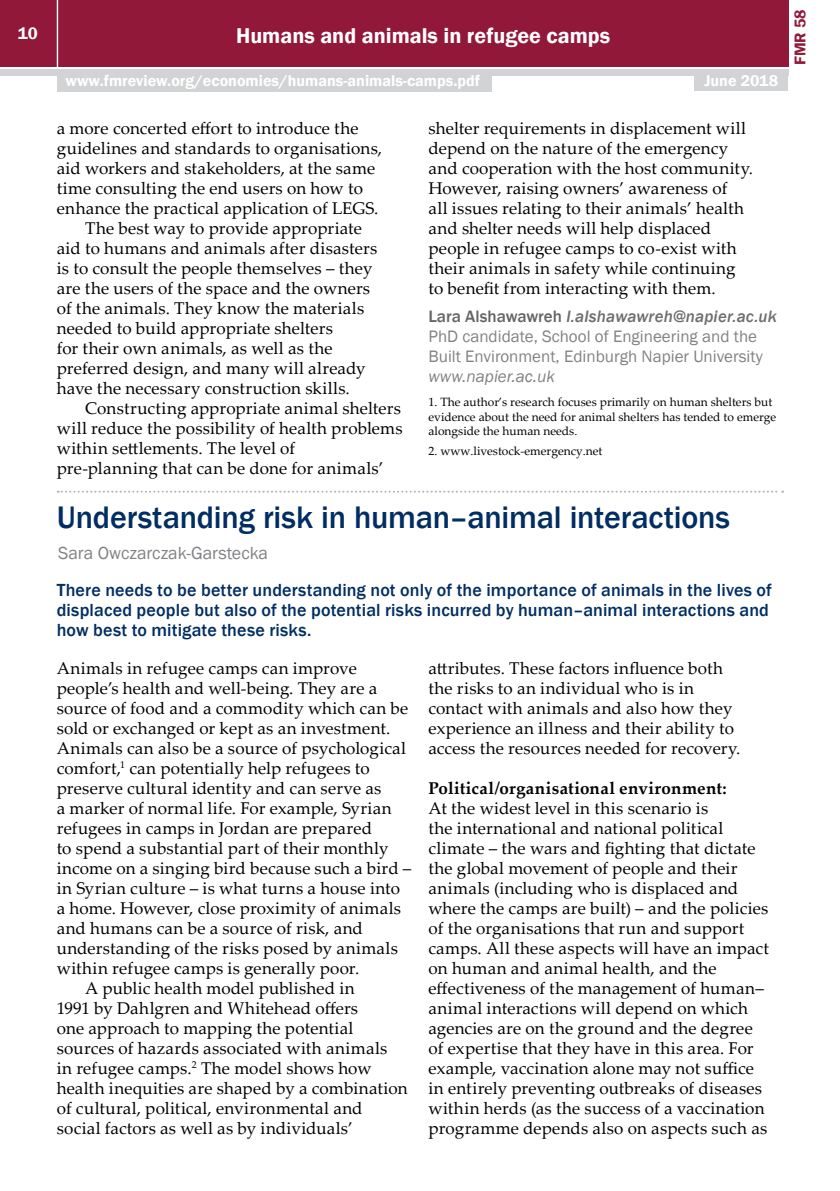
<style>
.page{position:relative;width:840px;height:1191px;background:#fff}
.page>*{position:absolute;margin:0;border:0;box-sizing:border-box;transform-origin:0 0}
.t1{font:500 32px "Franklin Gothic";letter-spacing:-.005em;color:#002d62}
.t2{font:600 22px "Franklin Gothic";color:#fff}
.t3{font:500 18px/20px "Franklin Gothic";letter-spacing:.01em;color:#002d62}
.t4{font:18px "Franklin Gothic";color:#808285}
.t5{font:17px/20px "Palatino Linotype";letter-spacing:.01em;color:#000}
.t6{font:17px/20px "Franklin Gothic";color:#808285}
.t7{font:700 17px "Palatino Linotype";letter-spacing:.02em;color:#000}
.t8{font:italic 17px "Franklin Gothic";color:#808285}
.t9{font:600 17px "Franklin Gothic";color:#fff}
.t10{font:600 16px "Franklin Gothic";color:#fff}
.t11{font:600 16px "Franklin Gothic";color:#92183a}
.t12{font:12px/14.4px "Palatino Linotype";color:#000}
.s1{font-weight:500;color:#636466}
.s2{font-weight:500;font-style:italic;color:#6d6e71}
</style>
<div class="page">
<div style="left:0;top:0;width:787px;height:66px;background:#92183a"></div>
<div style="left:0;top:69px;width:787px;height:6px;background:#d1d3d4"></div>
<hr style="left:57px;top:0;width:1px;height:67px;background:#fff">
<div style="left:694px;top:73px;width:93px;height:18px;background:#d1d3d4"></div>
<div style="left:57px;top:74px;width:434px;height:18px;background:#d1d3d4"></div>
<svg style="left:58px;top:491px;width:724px;height:2px"></svg>
<p class="t9" style="left:18px;top:23px;width:21px">10</p>
<p class="t2" style="left:236px;top:22px;width:375px">Humans and animals in refugee camps</p>
<p class="t10" style="left:65px;top:71px;width:415px">www.fmreview.org/economies/humans-animals-camps.pdf</p>
<p class="t10" style="left:704px;top:71px;width:75px">June 2018</p>
<p class="t5" style="left:57px;top:117px;width:303px">a more concerted effort to introduce the</p>
<p class="t5" style="left:57px;top:137px;width:327px">guidelines and standards to organisations,</p>
<p class="t5" style="left:57px;top:157px;width:320px">aid workers and stakeholders, at the same</p>
<p class="t5" style="left:57px;top:177px;width:307px">time consulting the end users on how to</p>
<p class="t5" style="left:57px;top:197px;width:323px">enhance the practical application of LEGS.</p>
<p class="t5" style="left:85px;top:217px;width:278px">The best way to provide appropriate</p>
<p class="t5" style="left:57px;top:237px;width:322px">aid to humans and animals after disasters</p>
<p class="t5" style="left:57px;top:257px;width:317px">is to consult the people themselves – they</p>
<p class="t5" style="left:57px;top:277px;width:315px">are the users of the space and the owners</p>
<p class="t5" style="left:57px;top:297px;width:309px">of the animals. They know the materials</p>
<p class="t5" style="left:57px;top:317px;width:277px">needed to build appropriate shelters</p>
<p class="t5" style="left:57px;top:337px;width:277px">for their own animals, as well as the</p>
<p class="t5" style="left:57px;top:357px;width:310px">preferred design, and many will already</p>
<p class="t5" style="left:57px;top:377px;width:294px">have the necessary construction skills.</p>
<p class="t5" style="left:85px;top:397px;width:317px">Constructing appropriate animal shelters</p>
<p class="t5" style="left:57px;top:417px;width:347px">will reduce the possibility of health problems</p>
<p class="t5" style="left:57px;top:437px;width:240px">within settlements. The level of</p>
<p class="t5" style="left:57px;top:457px;width:328px">pre-planning that can be done for animals’</p>
<p class="t5" style="left:428px;top:117px;width:326px">shelter requirements in displacement will depend on the nature of the emergency and cooperation with the host community.<br>However, raising owners’ awareness of<br>all issues relating to their animals’ health and shelter needs will help displaced people in refugee camps to co-exist with their animals in safety while continuing to benefit from interacting with them.</p>
<p class="t6" style="left:428px;top:307px;width:350px"><span class="s1">Lara Alshawawreh</span> <span class="s2">l.alshawawreh@napier.ac.uk<br></span>PhD candidate, School of Engineering and the<br>Built Environment, Edinburgh Napier University</p>
<p class="t8" style="left:428px;top:366px;width:128px">www.napier.ac.uk</p>
<p class="t12" style="left:428px;top:395px;width:349px">1. The author’s research focuses primarily on human shelters but evidence about the need for animal shelters has tended to emerge alongside the human needs.</p>
<p class="t12" style="left:428px;top:443px;width:175px">2. www.livestock-emergency.net</p>
<h1 class="t1" style="left:57px;top:497px;width:674px">Understanding risk in human–animal interactions</h1>
<p class="t4" style="left:58px;top:542px;width:211px">Sara Owczarczak-Garstecka</p>
<p class="t3" style="left:57px;top:580px;width:716px">There needs to be better understanding not only of the importance of animals in the lives of displaced people but also of the potential risks incurred by human–animal interactions and how best to mitigate these risks.</p>
<p class="t5" style="left:57px;top:657px;width:301px">Animals in refugee camps can improve</p>
<p class="t5" style="left:57px;top:677px;width:322px">people’s health and well-being. They are a</p>
<p class="t5" style="left:57px;top:697px;width:353px">source of food and a commodity which can be</p>
<p class="t5" style="left:57px;top:717px;width:335px">sold or exchanged or kept as an investment.</p>
<p class="t5" style="left:57px;top:737px;width:350px">Animals can also be a source of psychological</p>
<p class="t5" style="left:57px;top:757px;width:314px">comfort,<sup>1</sup> can potentially help refugees to</p>
<p class="t5" style="left:57px;top:777px;width:326px">preserve cultural identity and can serve as</p>
<p class="t5" style="left:57px;top:797px;width:336px">a marker of normal life. For example, Syrian</p>
<p class="t5" style="left:57px;top:817px;width:316px">refugees in camps in Jordan are prepared</p>
<p class="t5" style="left:57px;top:837px;width:333px">to spend a substantial part of their monthly</p>
<p class="t5" style="left:57px;top:857px;width:356px">income on a singing bird because such a bird –</p>
<p class="t5" style="left:57px;top:877px;width:344px">in Syrian culture – is what turns a house into</p>
<p class="t5" style="left:57px;top:897px;width:346px">a home. However, close proximity of animals</p>
<p class="t5" style="left:57px;top:917px;width:307px">and humans can be a source of risk, and</p>
<p class="t5" style="left:57px;top:937px;width:342px">understanding of the risks posed by animals</p>
<p class="t5" style="left:57px;top:957px;width:304px">within refugee camps is generally poor.</p>
<p class="t5" style="left:85px;top:977px;width:271px">A public health model published in</p>
<p class="t5" style="left:57px;top:997px;width:303px">1991 by Dahlgren and Whitehead offers</p>
<p class="t5" style="left:57px;top:1017px;width:298px">one approach to mapping the potential</p>
<p class="t5" style="left:57px;top:1037px;width:332px">sources of hazards associated with animals</p>
<p class="t5" style="left:57px;top:1057px;width:316px">in refugee camps.<sup>2</sup> The model shows how</p>
<p class="t5" style="left:57px;top:1077px;width:352px">health inequities are shaped by a combination</p>
<p class="t5" style="left:57px;top:1097px;width:307px">of cultural, political, environmental and</p>
<p class="t5" style="left:57px;top:1117px;width:297px">social factors as well as by individuals’</p>
<p class="t5" style="left:428px;top:657px;width:313px">attributes. These factors influence both the risks to an individual who is in contact with animals and also how they experience an illness and their ability to access the resources needed for recovery.</p>
<p class="t7" style="left:428px;top:776px;width:300px">Political/organisational environment:</p>
<p class="t5" style="left:428px;top:797px;width:342px">At the widest level in this scenario is<br>the international and national political climate – the wars and fighting that dictate the global movement of people and their animals (including who is displaced and where the camps are built) – and the policies of the organisations that run and support camps. All these aspects will have an impact on human and animal health, and the effectiveness of the management of human– animal interactions will depend on which agencies are on the ground and the degree of expertise that they have in this area. For example, vaccination alone may not suffice in entirely preventing outbreaks of diseases within herds (as the success of a vaccination programme depends also on aspects such as</p>
<p class="t11" style="left:789px;top:65px;width:57px;rotate:-90deg">FMR 58</p>
</div>
